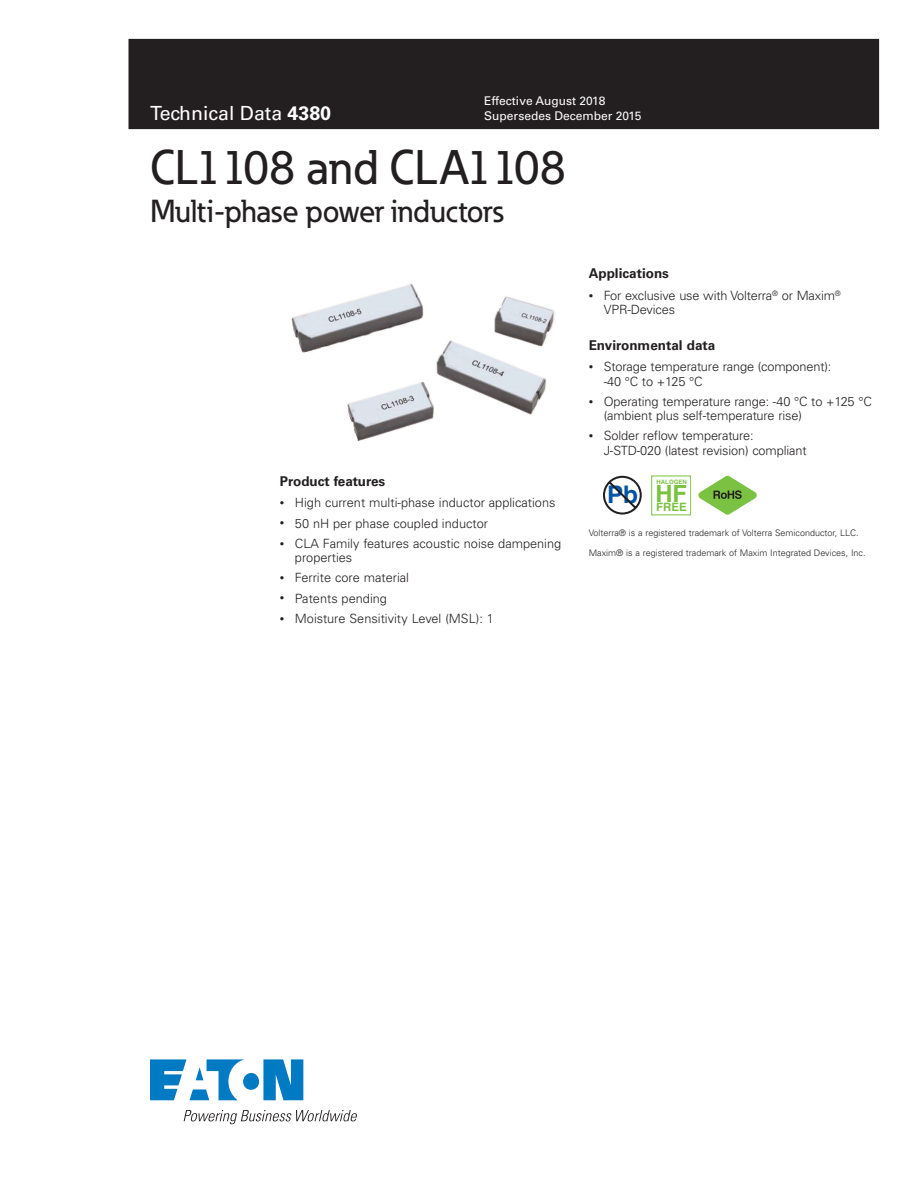
<style>
.page{position:relative;width:918px;height:1188px;background:#fff}
.page>*{position:absolute;margin:0;border:0;box-sizing:border-box;transform-origin:0 0}
._00_Product{font:500 48px "Eaton";color:#231f20}
._00_Product-2{font:500 31.5px "Eaton";letter-spacing:-.01em;color:#231f20}
.t1{font:700 24.3px "Helvetica";color:#0154a6}
.t2{font:700 23.7px "Helvetica";color:#7bc142}
.t3{font:19.5px "Univers LT Std";color:#fff}
._01_Head2{font:700 13.5px "Univers LT Std";color:#231f20}
.t4{font:300 12.75px/14.2px "Univers LT Std";letter-spacing:-.01em;color:#231f20}
.t5{font:12px/15px "Univers LT Std";color:#fff}
.t6{font:700 11.55px "Helvetica";color:#7bc142}
._02_Body{font:300 9px "Univers LT Std";color:#231f20}
.t7{font:700 6px "Helvetica";color:#7bc142}
.s1{font-weight:700}
.s2{font-family:"Univers";font-size:9px}
</style>
<div class="page">
<svg style="left:150px;top:1059px;width:153px;height:41px"></svg>
<svg style="left:184px;top:1110px;width:173px;height:14px"></svg>
<div style="left:129px;top:39px;width:750px;height:90px;background:#231f20"></div>
<svg style="left:603px;top:476px;width:39px;height:39px"></svg>
<svg style="left:698px;top:476px;width:59px;height:39px"></svg>
<img style="left:291px;top:284px;width:263px;height:157px">
<h3 class="t3" style="left:150px;top:102px;width:183px">Technical Data <span class="s1">4380</span></h3>
<p class="t5" style="left:484px;top:93px;width:159px">Effective August 2018<br>Supersedes December 2015</p>
<p class="_00_Product" style="left:150px;top:138px;width:418px">CL1108 and CLA1108</p>
<p class="_00_Product-2" style="left:150px;top:191px;width:355px">Multi-phase power inductors</p>
<p class="_01_Head2" style="left:280px;top:473px;width:107px">Product features</p>
<p class="t4" style="left:280px;top:496px;width:277px"><span class="s2">•</span> High current multi-phase inductor applications</p>
<p class="t4" style="left:280px;top:516px;width:210px"><span class="s2">•</span> 50 nH per phase coupled inductor</p>
<p class="t4" style="left:295px;top:536px;width:268px;text-indent:-15px"><span class="s2">•</span> CLA Family features acoustic noise dampening properties</p>
<p class="t4" style="left:280px;top:571px;width:131px"><span class="s2">•</span> Ferrite core material</p>
<p class="t4" style="left:280px;top:591px;width:109px"><span class="s2">•</span> Patents pending</p>
<p class="t4" style="left:280px;top:611px;width:215px"><span class="s2">•</span> Moisture Sensitivity Level (MSL): 1</p>
<p class="_01_Head2" style="left:589px;top:266px;width:82px">Applications</p>
<p class="t4" style="left:604px;top:288px;width:239px;text-indent:-15px"><span class="s2">•</span> For exclusive use with Volterra<sup>®</sup> or Maxim<sup>®<br></sup>VPR-Devices</p>
<p class="_01_Head2" style="left:589px;top:337px;width:128px">Environmental data</p>
<p class="t4" style="left:604px;top:360px;width:229px;text-indent:-15px"><span class="s2">•</span> Storage temperature range (component): -40 °C to +125 °C</p>
<p class="t4" style="left:604px;top:394px;width:270px;text-indent:-15px"><span class="s2">•</span> Operating temperature range: -40 °C to +125 °C (ambient plus self-temperature rise)</p>
<p class="t4" style="left:604px;top:429px;width:204px;text-indent:-15px"><span class="s2">•</span> Solder reflow temperature:<br>J-STD-020 (latest revision) compliant</p>
<p class="t1" style="left:607px;top:480px;width:33px">Pb</p>
<p class="t7" style="left:657px;top:478px;width:32px">HALOGEN</p>
<p class="t2" style="left:655px;top:479px;width:33px">HF</p>
<p class="t6" style="left:656px;top:500px;width:32px">FREE</p>
<p class="_02_Body" style="left:589px;top:527px;width:271px">Volterra® is a registered trademark of Volterra Semiconductor, LLC.</p>
<p class="_02_Body" style="left:589px;top:547px;width:278px">Maxim® is a registered trademark of Maxim Integrated Devices, Inc.</p>
</div>
